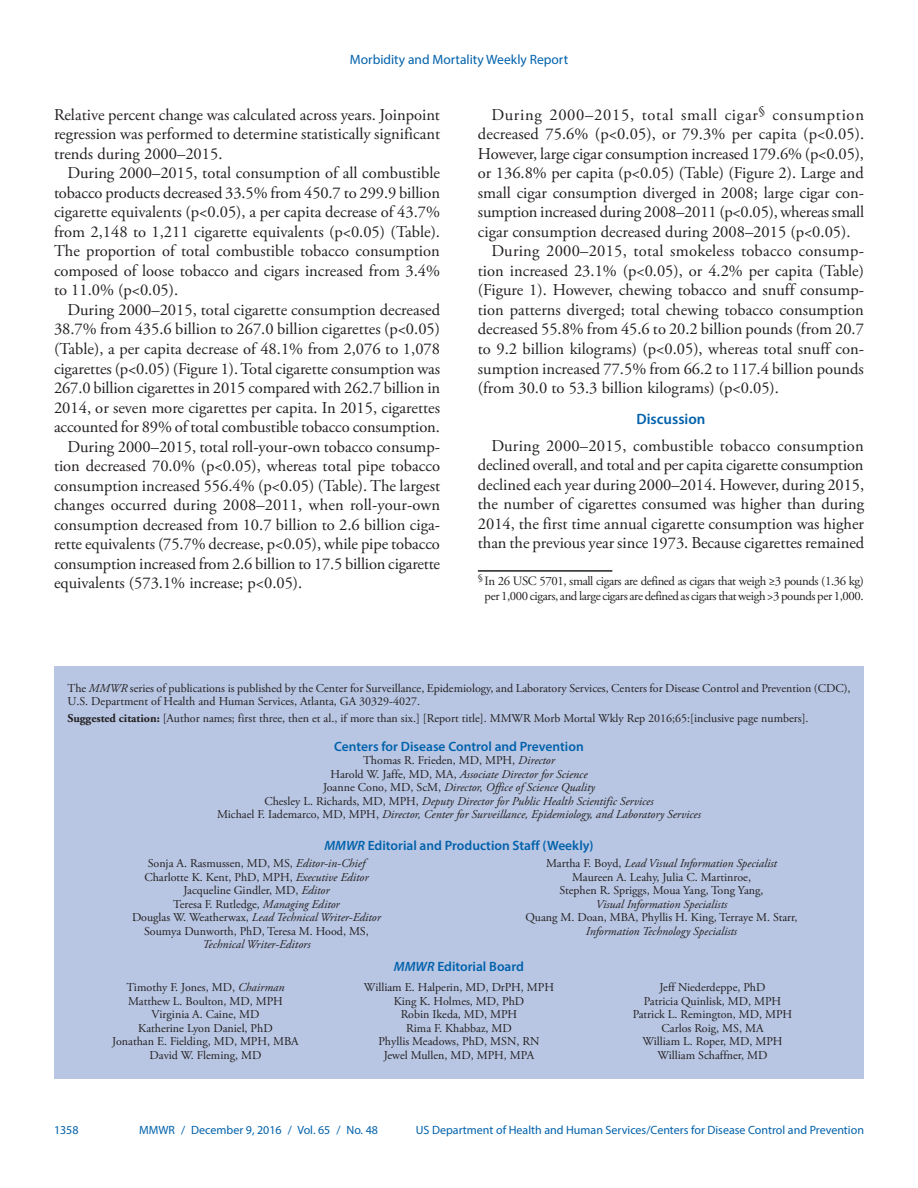
<style>
.page{position:relative;width:918px;height:1188px;background:#fff}
.page>*{position:absolute;margin:0;border:0;box-sizing:border-box;transform-origin:0 0}
.Paragraph{font:16.5px/19.5px "Adobe Garamond Pro";color:#231f20;text-align:justify}
.Discussion_Heading{font:600 15px "Myriad Pro";color:#0161ab}
.t1{font:600 13.5px "Myriad Pro";color:#0161ab}
.t2{font:13.5px "Myriad Pro";color:#0161ab}
.Footnote{font:12.75px/14.2px "Adobe Garamond Pro";letter-spacing:-.03em;color:#231f20;text-align:center}
.t3{font:12px/13.5px "Adobe Garamond Pro";color:#231f20;text-align:center}
.t4{font:italic 12px/13.5px "Adobe Garamond Pro";color:#231f20;text-align:center}
.t5{font:12px "Myriad Pro";color:#0161ab}
.s1{font-style:italic}
.s2{font-weight:700}
.s3{font-style:normal}
</style>
<div class="page">
<div style="left:54px;top:666px;width:810px;height:413px;background:#b8c6e3"></div>
<hr style="left:478px;top:570px;width:134px;height:2px;background:#231f20">
<p class="t2" style="left:350px;top:51px;width:220px">Morbidity and Mortality Weekly Report</p>
<p class="Paragraph" style="left:54px;top:106px;width:388px">Relative percent change was calculated across years. Joinpoint regression was performed to determine statistically significant trends during 2000–2015.</p>
<p class="Paragraph" style="left:54px;top:164px;width:388px;text-indent:13px">During 2000–2015, total consumption of all combustible tobacco products decreased 33.5% from 450.7 to 299.9 billion cigarette equivalents (p&lt;0.05), a per capita decrease of 43.7% from 2,148 to 1,211 cigarette equivalents (p&lt;0.05) (Table).<br>The proportion of total combustible tobacco consumption composed of loose tobacco and cigars increased from 3.4% to 11.0% (p&lt;0.05).</p>
<p class="Paragraph" style="left:54px;top:301px;width:388px;text-indent:13px">During 2000–2015, total cigarette consumption decreased 38.7% from 435.6 billion to 267.0 billion cigarettes (p&lt;0.05) (Table), a per capita decrease of 48.1% from 2,076 to 1,078 cigarettes (p&lt;0.05) (Figure 1). Total cigarette consumption was 267.0 billion cigarettes in 2015 compared with 262.7 billion in 2014, or seven more cigarettes per capita. In 2015, cigarettes accounted for 89% of total combustible tobacco consumption.</p>
<p class="Paragraph" style="left:54px;top:437px;width:388px;text-indent:13px">During 2000–2015, total roll-your-own tobacco consump&shy;tion decreased 70.0% (p&lt;0.05), whereas total pipe tobacco consumption increased 556.4% (p&lt;0.05) (Table). The largest changes occurred during 2008–2011, when roll-your-own consumption decreased from 10.7 billion to 2.6 billion ciga&shy;rette equivalents (75.7% decrease, p&lt;0.05), while pipe tobacco consumption increased from 2.6 billion to 17.5 billion cigarette equivalents (573.1% increase; p&lt;0.05).</p>
<p class="Paragraph" style="left:478px;top:106px;width:388px;text-indent:13px">During 2000–2015, total small cigar<sup>§</sup> consumption decreased 75.6% (p&lt;0.05), or 79.3% per capita (p&lt;0.05).<br>However, large cigar consumption increased 179.6% (p&lt;0.05), or 136.8% per capita (p&lt;0.05) (Table) (Figure 2). Large and small cigar consumption diverged in 2008; large cigar con&shy;sumption increased during 2008–2011 (p&lt;0.05), whereas small cigar consumption decreased during 2008–2015 (p&lt;0.05).</p>
<p class="Paragraph" style="left:478px;top:242px;width:388px;text-indent:13px">During 2000–2015, total smokeless tobacco consump&shy;tion increased 23.1% (p&lt;0.05), or 4.2% per capita (Table) (Figure 1). However, chewing tobacco and snuff consump&shy;tion patterns diverged; total chewing tobacco consumption decreased 55.8% from 45.6 to 20.2 billion pounds (from 20.7 to 9.2 billion kilograms) (p&lt;0.05), whereas total snuff con&shy;sumption increased 77.5% from 66.2 to 117.4 billion pounds (from 30.0 to 53.3 billion kilograms) (p&lt;0.05).</p>
<h1 class="Discussion_Heading" style="left:636px;top:410px;width:71px">Discussion</h1>
<p class="Paragraph" style="left:478px;top:436px;width:388px;text-indent:13px">During 2000–2015, combustible tobacco consumption declined overall, and total and per capita cigarette consumption declined each year during 2000–2014. However, during 2015, the number of cigarettes consumed was higher than during 2014, the first time annual cigarette consumption was higher than the previous year since 1973. Because cigarettes remained</p>
<p class="Footnote" style="left:478px;top:575px;width:388px"><sup>§</sup> In 26 USC 5701, small cigars are defined as cigars that weigh ≥3 pounds (1.36 kg) per 1,000 cigars, and large cigars are defined as cigars that weigh &gt;3 pounds per 1,000.</p>
<p class="t3" style="left:68px;top:682px;width:785px;text-align:left">The <span class="s1">MMWR</span> series of publications is published by the Center for Surveillance, Epidemiology, and Laboratory Services, Centers for Disease Control and Prevention (CDC),<br>U.S. Department of Health and Human Services, Atlanta, GA 30329-4027.</p>
<p class="t3" style="left:68px;top:712px;width:743px"><span class="s2">Suggested citation:</span> [Author names; first three, then et al., if more than six.] [Report title]. MMWR Morb Mortal Wkly Rep 2016;65:[inclusive page numbers].</p>
<p class="t1" style="left:334px;top:738px;width:251px">Centers for Disease Control and Prevention</p>
<p class="t4" style="left:217px;top:754px;width:485px"><span class="s3">Thomas R. Frieden, MD, MPH,</span> Director<br><span class="s3">Harold W. Jaffe, MD, MA,</span> Associate Director for Science<br><span class="s3">Joanne Cono, MD, ScM,</span> Director, Office of Science Quality<br><span class="s3">Chesley L. Richards, MD, MPH,</span> Deputy Director for Public Health Scientific Services<br><span class="s3">Michael F. Iademarco, MD, MPH,</span> Director, Center for Surveillance, Epidemiology, and Laboratory Services</p>
<p class="t1" style="left:324px;top:837px;width:271px"><span class="s1">MMWR</span> Editorial and Production Staff (Weekly)</p>
<p class="t3" style="left:132px;top:857px;width:250px">Sonja A. Rasmussen, MD, MS, <span class="s1">Editor-in-Chief </span>Charlotte K. Kent, PhD, MPH, <span class="s1">Executive Editor </span>Jacqueline Gindler, MD, <span class="s1">Editor<br></span>Teresa F. Rutledge, <span class="s1">Managing Editor<br></span>Douglas W. Weatherwax, <span class="s1">Lead Technical Writer-Editor </span>Soumya Dunworth, PhD, Teresa M. Hood, MS,</p>
<p class="t4" style="left:203px;top:938px;width:109px">Technical Writer-Editors</p>
<p class="t3" style="left:546px;top:857px;width:232px">Martha F. Boyd, <span class="s1">Lead Visual Information Specialist<br></span>Maureen A. Leahy, Julia C. Martinroe,<br>Stephen R. Spriggs, Moua Yang, Tong Yang,</p>
<p class="t4" style="left:596px;top:897px;width:133px">Visual Information Specialists</p>
<p class="t3" style="left:525px;top:911px;width:274px">Quang M. Doan, MBA, Phyllis H. King, Terraye M. Starr,</p>
<p class="t4" style="left:586px;top:924px;width:153px">Information Technology Specialists</p>
<p class="t1" style="left:394px;top:958px;width:132px"><span class="s1">MMWR</span> Editorial Board</p>
<p class="t3" style="left:112px;top:981px;width:188px">Timothy F. Jones, MD, <span class="s1">Chairman<br></span>Matthew L. Boulton, MD, MPH<br>Virginia A. Caine, MD<br>Katherine Lyon Daniel, PhD<br>Jonathan E. Fielding, MD, MPH, MBA<br>David W. Fleming, MD</p>
<p class="t3" style="left:364px;top:981px;width:192px">William E. Halperin, MD, DrPH, MPH<br>King K. Holmes, MD, PhD<br>Robin Ikeda, MD, MPH<br>Rima F. Khabbaz, MD<br>Phyllis Meadows, PhD, MSN, RN<br>Jewel Mullen, MD, MPH, MPA</p>
<p class="t3" style="left:633px;top:981px;width:161px">Jeff Niederdeppe, PhD<br>Patricia Quinlisk, MD, MPH<br>Patrick L. Remington, MD, MPH<br>Carlos Roig, MS, MA<br>William L. Roper, MD, MPH<br>William Schaffner, MD</p>
<p class="t5" style="left:54px;top:1123px;width:26px">1358</p>
<p class="t5" style="left:139px;top:1123px;width:240px">MMWR / December 9, 2016 / Vol. 65 / No. 48</p>
<p class="t5" style="left:416px;top:1123px;width:450px">US Department of Health and Human Services/Centers for Disease Control and Prevention</p>
</div>
